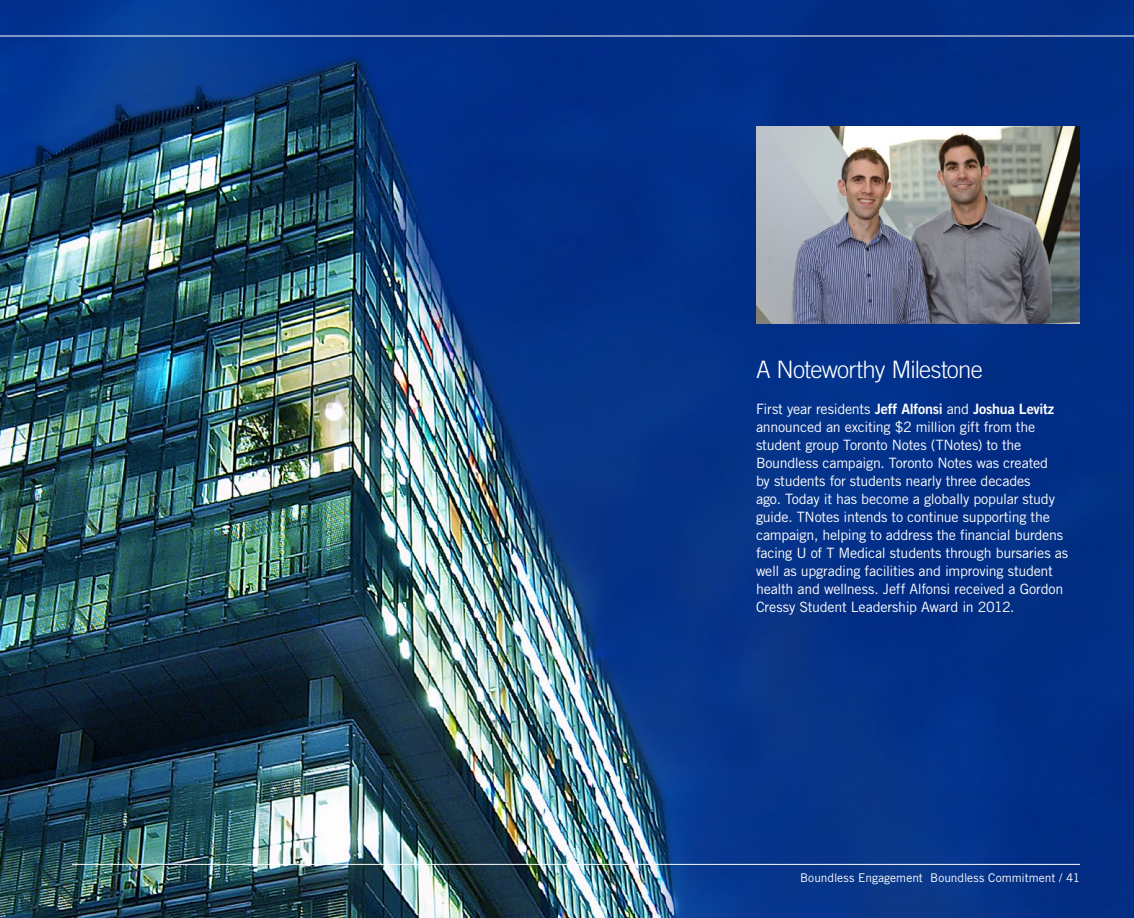
<style>
.page{position:relative;width:1134px;height:918px;background:#fff}
.page>*{position:absolute;margin:0;border:0;box-sizing:border-box;transform-origin:0 0}
.t1{font:300 24px "Trade Gothic LT Std";letter-spacing:-.03em;color:#fff}
.t2{font:14.25px/18px "Trade Gothic LT Std";letter-spacing:-.015em;color:#fff}
.t3{font:12px "Trade Gothic LT Std";color:#fff}
.s1{font-family:"Trade Gothic LT Std Bd 2"}
</style>
<div class="page">
<img style="left:0;top:0;width:1134px;height:918px">
<img style="left:756px;top:126px;width:324px;height:198px">
<hr style="left:72px;top:864px;width:1008px;height:1px;background:#fff">
<hr style="left:0;top:36px;width:1134px;height:1px;background:#fff">
<h2 class="t1" style="left:756px;top:355px;width:228px">A Noteworthy Milestone</h2>
<p class="t2" style="left:756px;top:400px;width:314px">First year residents <span class="s1">Jeff Alfonsi</span> and <span class="s1">Joshua Levitz </span>announced an exciting $2 million gift from the student group Toronto Notes (TNotes) to the Boundless campaign. Toronto Notes was created<br>by students for students nearly three decades<br>ago. Today it has become a globally popular study guide. TNotes intends to continue supporting the campaign, helping to address the financial burdens facing U of T Medical students through bursaries as well as upgrading facilities and improving student health and wellness. Jeff Alfonsi received a Gordon Cressy Student Leadership Award in 2012.</p>
<p class="t3" style="left:800px;top:870px;width:281px">Boundless Engagement Boundless Commitment / 41</p>
</div>
